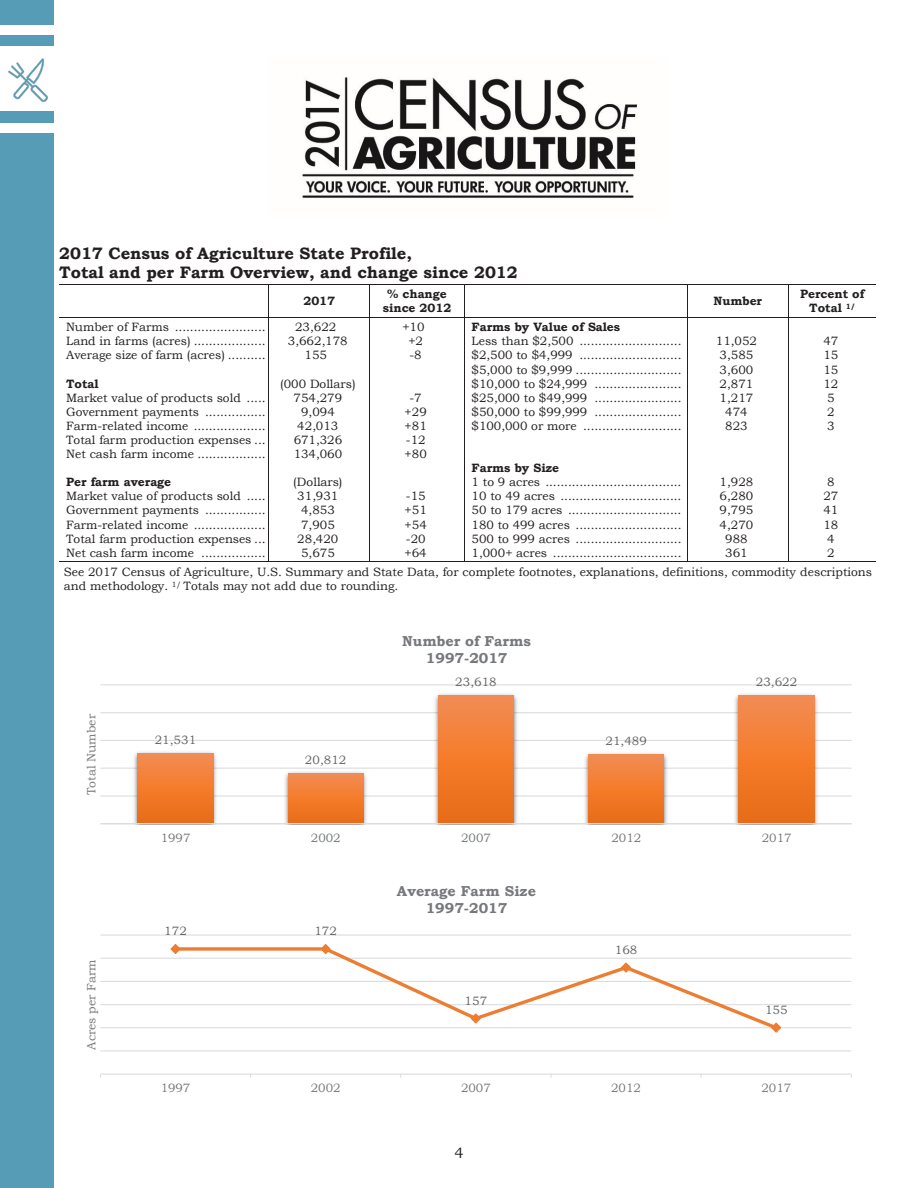
<style>
.page{position:relative;width:918px;height:1188px;background:#fff}
.page>*{position:absolute;margin:0;border:0;box-sizing:border-box;transform-origin:0 0}
.t1{font:700 16.5px/19.5px "Bookman Old Style";letter-spacing:-.005em;color:#231f20}
.t2{font:15px "Bookman Old Style";color:#231f20}
.t3{font:700 14.4px/17px "Bookman Old Style";color:#76787b;text-align:center}
.t4{font:12.15px "Bookman Old Style";color:#76787b}
.t5{font:12px/14.1px "Bookman Old Style";color:#231f20;text-align:center}
.t6{font:12px "Bookman Old Style";letter-spacing:.005em;color:#636366}
.t7{font:700 12px/14.1px "Bookman Old Style";color:#231f20;text-align:center}
.t8{font:12px "Bookman Old Style";letter-spacing:-.01em;color:#76787b}
.s1{font-weight:700}
</style>
<div class="page">
<hr style="left:59px;top:284px;width:209px;height:1px;background:#231f20">
<hr style="left:269px;top:284px;width:100px;height:1px;background:#231f20">
<hr style="left:370px;top:284px;width:94px;height:1px;background:#231f20">
<hr style="left:465px;top:284px;width:222px;height:1px;background:#231f20">
<hr style="left:688px;top:284px;width:100px;height:1px;background:#231f20">
<hr style="left:789px;top:284px;width:87px;height:1px;background:#231f20">
<hr style="left:268px;top:287px;width:1px;height:30px;background:#231f20">
<hr style="left:369px;top:287px;width:1px;height:30px;background:#231f20">
<hr style="left:464px;top:287px;width:1px;height:30px;background:#231f20">
<hr style="left:687px;top:287px;width:1px;height:30px;background:#231f20">
<hr style="left:788px;top:287px;width:1px;height:30px;background:#231f20">
<hr style="left:59px;top:317px;width:209px;height:1px;background:#231f20">
<hr style="left:269px;top:317px;width:100px;height:1px;background:#231f20">
<hr style="left:370px;top:317px;width:94px;height:1px;background:#231f20">
<hr style="left:465px;top:317px;width:222px;height:1px;background:#231f20">
<hr style="left:688px;top:317px;width:100px;height:1px;background:#231f20">
<hr style="left:789px;top:317px;width:87px;height:1px;background:#231f20">
<hr style="left:268px;top:320px;width:1px;height:242px;background:#231f20">
<hr style="left:369px;top:320px;width:1px;height:242px;background:#231f20">
<hr style="left:464px;top:320px;width:1px;height:242px;background:#231f20">
<hr style="left:687px;top:320px;width:1px;height:242px;background:#231f20">
<hr style="left:788px;top:320px;width:1px;height:242px;background:#231f20">
<hr style="left:59px;top:562px;width:209px;height:1px;background:#231f20">
<hr style="left:269px;top:562px;width:100px;height:1px;background:#231f20">
<hr style="left:370px;top:562px;width:94px;height:1px;background:#231f20">
<hr style="left:465px;top:562px;width:222px;height:1px;background:#231f20">
<hr style="left:688px;top:562px;width:100px;height:1px;background:#231f20">
<hr style="left:789px;top:562px;width:87px;height:1px;background:#231f20">
<img style="left:302px;top:77px;width:335px;height:122px">
<hr style="left:100px;top:795px;width:752px;height:2px;background:#dcdddf">
<hr style="left:100px;top:768px;width:752px;height:1px;background:#dcdddf">
<hr style="left:100px;top:740px;width:752px;height:1px;background:#dcdddf">
<hr style="left:100px;top:712px;width:752px;height:1px;background:#dcdddf">
<hr style="left:100px;top:684px;width:752px;height:1px;background:#dcdddf">
<img style="left:131px;top:752px;width:89px;height:71px">
<img style="left:281px;top:772px;width:89px;height:51px">
<img style="left:432px;top:693px;width:88px;height:130px">
<img style="left:582px;top:753px;width:88px;height:70px">
<img style="left:732px;top:694px;width:88px;height:129px">
<div style="left:138px;top:753px;width:75px;height:71px;background:linear-gradient(to bottom,#f68c4f,#ec6b10)"></div>
<div style="left:288px;top:773px;width:75px;height:51px;background:linear-gradient(to bottom,#f68c50,#ec6c10)"></div>
<div style="left:438px;top:695px;width:76px;height:129px;background:linear-gradient(to bottom,#f68c4f,#eb6b10)"></div>
<div style="left:589px;top:755px;width:75px;height:69px;background:linear-gradient(to bottom,#f68b4e,#ec6c11)"></div>
<div style="left:739px;top:695px;width:75px;height:129px;background:linear-gradient(to bottom,#f68c4f,#eb6b10)"></div>
<hr style="left:100px;top:823px;width:752px;height:2px;background:#dcdddf">
<hr style="left:100px;top:1050px;width:751px;height:1px;background:#dcdddf">
<hr style="left:100px;top:1027px;width:751px;height:1px;background:#dcdddf">
<hr style="left:100px;top:1004px;width:751px;height:1px;background:#dcdddf">
<hr style="left:100px;top:981px;width:751px;height:1px;background:#dcdddf">
<hr style="left:100px;top:958px;width:751px;height:1px;background:#dcdddf">
<hr style="left:100px;top:935px;width:751px;height:1px;background:#dcdddf">
<hr style="left:100px;top:1074px;width:751px;height:1px;background:#dcdddf">
<svg style="left:172px;top:947px;width:609px;height:80px"></svg>
<svg style="left:170px;top:944px;width:12px;height:11px"></svg>
<svg style="left:320px;top:944px;width:12px;height:11px"></svg>
<svg style="left:470px;top:1012px;width:12px;height:13px"></svg>
<svg style="left:620px;top:961px;width:12px;height:13px"></svg>
<svg style="left:770px;top:1022px;width:12px;height:11px"></svg>
<div style="left:0;top:111px;width:54px;height:1077px;background:#579cb7"></div>
<img style="left:8px;top:58px;width:40px;height:44px">
<div style="left:0;top:0;width:54px;height:45px;background:#579cb7"></div>
<div style="left:0;top:123px;width:54px;height:9px;background:#fff"></div>
<div style="left:0;top:25px;width:54px;height:9px;background:#fff"></div>
<p class="t1" style="left:59px;top:243px;width:460px">2017 Census of Agriculture State Profile,<br>Total and per Farm Overview, and change since 2012</p>
<p class="t7" style="left:303px;top:294px;width:33px">2017</p>
<p class="t7" style="left:383px;top:287px;width:70px">% change since 2012</p>
<p class="t7" style="left:714px;top:294px;width:50px">Number</p>
<p class="t7" style="left:800px;top:287px;width:66px">Percent of<br>Total <sup>1/</sup></p>
<p class="t5" style="left:66px;top:320px;width:201px;text-align:justify">Number of Farms ........................<br>Land in farms (acres) ...................<br>Average size of farm (acres) ..........</p>
<p class="t5" style="left:66px;top:377px;width:201px;text-align:left"><span class="s1">Total<br></span>Market value of products sold .....<br>Government payments ................<br>Farm-related income ...................<br>Total farm production expenses ...<br>Net cash farm income ..................</p>
<p class="t5" style="left:66px;top:475px;width:201px;text-align:left"><span class="s1">Per farm average<br></span>Market value of products sold .....<br>Government payments ................<br>Farm-related income ...................<br>Total farm production expenses ...<br>Net cash farm income .................</p>
<p class="t5" style="left:472px;top:320px;width:211px;text-align:left"><span class="s1">Farms by Value of Sales<br></span>Less than $2,500 ........................... $2,500 to $4,999 ........................... $5,000 to $9,999 ............................ $10,000 to $24,999 ....................... $25,000 to $49,999 ....................... $50,000 to $99,999 ....................... $100,000 or more ..........................</p>
<p class="t5" style="left:472px;top:461px;width:211px;text-align:left"><span class="s1">Farms by Size<br></span>1 to 9 acres ....................................<br>10 to 49 acres ................................<br>50 to 179 acres ..............................<br>180 to 499 acres ............................<br>500 to 999 acres ............................<br>1,000+ acres ..................................</p>
<p class="t5" style="left:288px;top:320px;width:61px">23,622<br>3,662,178<br>155</p>
<p class="t5" style="left:280px;top:377px;width:77px">(000 Dollars)<br>754,279<br>9,094<br>42,013<br>671,326<br>134,060</p>
<p class="t5" style="left:293px;top:475px;width:51px">(Dollars)<br>31,931<br>4,853<br>7,905<br>28,420<br>5,675</p>
<p class="t5" style="left:402px;top:320px;width:24px">+10 +2 -8</p>
<p class="t5" style="left:405px;top:391px;width:24px">-7 +29 +81 -12 +80</p>
<p class="t5" style="left:405px;top:489px;width:24px;text-align:justify">-15 +51 +54 -20 +64</p>
<p class="t5" style="left:823px;top:334px;width:17px">47<br>15<br>15<br>12<br>5<br>2<br>3</p>
<p class="t5" style="left:716px;top:334px;width:43px">11,052<br>3,585<br>3,600<br>2,871<br>1,217<br>474<br>823</p>
<p class="t5" style="left:823px;top:475px;width:17px">8<br>27<br>41<br>18<br>4<br>2</p>
<p class="t5" style="left:64px;top:565px;width:810px;text-align:left">See 2017 Census of Agriculture, U.S. Summary and State Data, for complete footnotes, explanations, definitions, commodity descriptions and methodology. <sup>1/</sup> Totals may not add due to rounding.</p>
<p class="t5" style="left:720px;top:475px;width:35px">1,928<br>6,280<br>9,795<br>4,270<br>988<br>361</p>
<p class="t4" style="left:83px;top:795px;width:82px;rotate:-90deg">Total Number</p>
<p class="t4" style="left:83px;top:1050px;width:92px;rotate:-90deg">Acres per Farm</p>
<p class="t6" style="left:155px;top:732px;width:43px">21,531</p>
<p class="t6" style="left:305px;top:752px;width:43px">20,812</p>
<p class="t3" style="left:402px;top:632px;width:130px">Number of Farms<br>1997-2017</p>
<p class="t6" style="left:455px;top:674px;width:43px">23,618</p>
<p class="t6" style="left:606px;top:733px;width:43px">21,489</p>
<p class="t6" style="left:756px;top:674px;width:43px">23,622</p>
<p class="t8" style="left:161px;top:830px;width:31px">1997</p>
<p class="t8" style="left:311px;top:830px;width:31px">2002</p>
<p class="t8" style="left:461px;top:830px;width:31px">2007</p>
<p class="t8" style="left:612px;top:830px;width:31px">2012</p>
<p class="t8" style="left:762px;top:830px;width:31px">2017</p>
<p class="t6" style="left:164px;top:923px;width:24px">172</p>
<p class="t6" style="left:314px;top:923px;width:24px">172</p>
<p class="t3" style="left:397px;top:883px;width:141px">Average Farm Size<br>1997-2017</p>
<p class="t6" style="left:465px;top:993px;width:24px">157</p>
<p class="t6" style="left:615px;top:942px;width:24px">168</p>
<p class="t6" style="left:765px;top:1002px;width:24px">155</p>
<p class="t8" style="left:161px;top:1080px;width:31px">1997</p>
<p class="t8" style="left:311px;top:1080px;width:31px">2002</p>
<p class="t8" style="left:461px;top:1080px;width:31px">2007</p>
<p class="t8" style="left:611px;top:1080px;width:31px">2012</p>
<p class="t8" style="left:761px;top:1080px;width:31px">2017</p>
<p class="t2" style="left:454px;top:1143px;width:11px">4</p>
</div>
